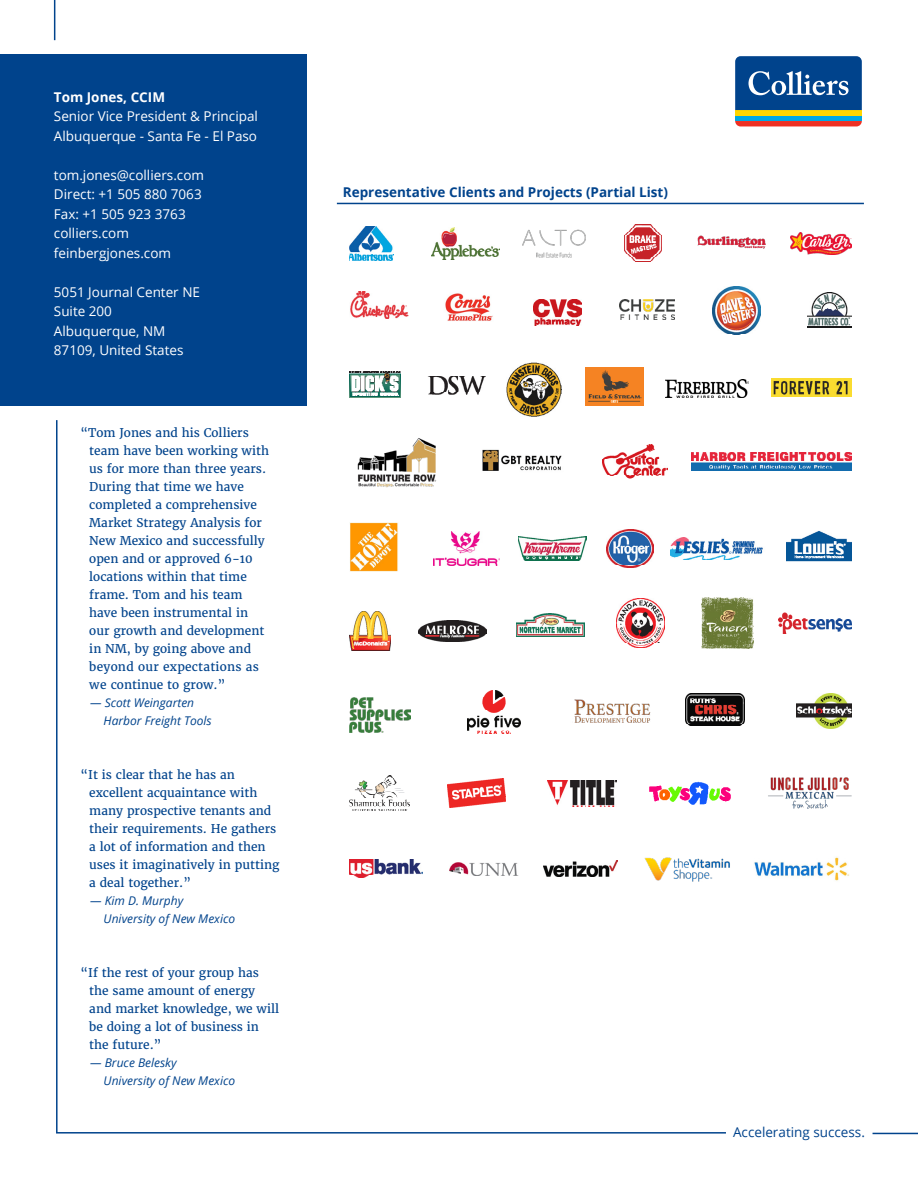
<style>
.page{position:relative;width:918px;height:1188px;background:#fff}
.page>*{position:absolute;margin:0;border:0;box-sizing:border-box;transform-origin:0 0}
.t1{font:13.5px/19.5px "Open Sans";color:#fff}
.t2{font:700 13.5px "Open Sans";color:#00438c}
.t3{font:13.5px "Open Sans";color:#00438c}
.t4{font:700 13.5px "Open Sans";color:#fff}
.t5{font:12px/18px "Merriweather";color:#00438c}
.t6{font:italic 12px/18px "Open Sans";color:#00438c}
</style>
<div class="page">
<svg style="left:56px;top:420px;width:671px;height:714px"></svg>
<hr style="left:337px;top:203px;width:527px;height:1px;background:#00438c">
<div style="left:0;top:54px;width:307px;height:352px;background:#00438c"></div>
<hr style="left:54px;top:0;width:1px;height:40px;background:#00438c">
<img style="left:349px;top:227px;width:44px;height:33px">
<img style="left:533px;top:299px;width:49px;height:26px">
<img style="left:349px;top:371px;width:51px;height:26px">
<img style="left:428px;top:376px;width:57px;height:19px">
<img style="left:771px;top:379px;width:81px;height:17px">
<img style="left:606px;top:529px;width:48px;height:39px">
<img style="left:624px;top:225px;width:37px;height:37px">
<img style="left:807px;top:293px;width:45px;height:35px">
<img style="left:586px;top:367px;width:57px;height:39px">
<img style="left:603px;top:444px;width:65px;height:34px">
<img style="left:691px;top:452px;width:161px;height:19px">
<img style="left:516px;top:613px;width:68px;height:24px">
<img style="left:349px;top:775px;width:60px;height:36px">
<img style="left:448px;top:779px;width:57px;height:29px">
<img style="left:548px;top:780px;width:69px;height:26px">
<img style="left:650px;top:782px;width:80px;height:23px">
<img style="left:544px;top:861px;width:73px;height:16px">
<img style="left:670px;top:538px;width:93px;height:21px">
<img style="left:786px;top:530px;width:66px;height:32px">
<img style="left:419px;top:620px;width:68px;height:22px">
<img style="left:349px;top:860px;width:74px;height:18px">
<img style="left:778px;top:612px;width:74px;height:22px">
<img style="left:432px;top:228px;width:68px;height:31px">
<img style="left:350px;top:291px;width:58px;height:28px">
<img style="left:712px;top:287px;width:48px;height:48px">
<img style="left:616px;top:599px;width:48px;height:48px">
<img style="left:701px;top:598px;width:52px;height:50px">
<img style="left:468px;top:691px;width:53px;height:42px">
<img style="left:349px;top:612px;width:42px;height:39px">
<img style="left:685px;top:694px;width:60px;height:31px">
<img style="left:796px;top:693px;width:56px;height:36px">
<img style="left:518px;top:537px;width:68px;height:23px">
<img style="left:522px;top:229px;width:64px;height:29px">
<img style="left:698px;top:235px;width:67px;height:14px">
<img style="left:790px;top:233px;width:62px;height:21px">
<img style="left:619px;top:299px;width:56px;height:20px">
<img style="left:666px;top:380px;width:82px;height:17px">
<img style="left:480px;top:445px;width:87px;height:32px">
<img style="left:570px;top:700px;width:85px;height:22px">
<img style="left:349px;top:697px;width:62px;height:36px">
<img style="left:644px;top:856px;width:86px;height:26px">
<img style="left:450px;top:862px;width:69px;height:14px">
<img style="left:507px;top:362px;width:55px;height:55px">
<img style="left:445px;top:293px;width:48px;height:28px">
<img style="left:768px;top:777px;width:84px;height:32px">
<img style="left:433px;top:531px;width:67px;height:35px">
<img style="left:349px;top:434px;width:90px;height:55px">
<img style="left:349px;top:523px;width:50px;height:48px">
<img style="left:754px;top:857px;width:96px;height:24px">
<hr style="left:873px;top:1133px;width:45px;height:1px;background:#00438c">
<svg style="left:733px;top:54px;width:131px;height:75px"></svg>
<div style="left:735px;top:116px;width:127px;height:5px;background:#00a8e4"></div>
<div style="left:735px;top:110px;width:127px;height:6px;background:#ffd600"></div>
<svg style="left:735px;top:121px;width:127px;height:5px"></svg>
<svg style="left:735px;top:56px;width:127px;height:54px;background:#1d5899"></svg>
<p class="t4" style="left:54px;top:87px;width:113px">Tom Jones, CCIM</p>
<p class="t1" style="left:54px;top:106px;width:206px">Senior Vice President &amp; Principal<br>Albuquerque - Santa Fe - El Paso</p>
<p class="t1" style="left:54px;top:165px;width:152px">tom.jones@colliers.com<br>Direct: +1 505 880 7063<br>Fax: +1 505 923 3763 colliers.com feinbergjones.com</p>
<p class="t1" style="left:54px;top:282px;width:148px">5051 Journal Center NE<br>Suite 200<br>Albuquerque, NM<br>87109, United States</p>
<p class="t5" style="left:89px;top:424px;width:181px;text-indent:-9px">“Tom Jones and his Colliers team have been working with us for more than three years.<br>During that time we have completed a comprehensive<br>Market Strategy Analysis for<br>New Mexico and successfully open and or approved 6-10 locations within that time frame. Tom and his team have been instrumental in our growth and development in NM, by going above and beyond our expectations as we continue to grow.”</p>
<p class="t6" style="left:104px;top:694px;width:110px;text-indent:-14px">— Scott Weingarten<br>Harbor Freight Tools</p>
<p class="t5" style="left:89px;top:766px;width:192px;text-indent:-9px">“It is clear that he has an excellent acquaintance with many prospective tenants and their requirements. He gathers a lot of information and then uses it imaginatively in putting a deal together.”</p>
<p class="t6" style="left:104px;top:892px;width:133px;text-indent:-14px">— Kim D. Murphy<br>University of New Mexico</p>
<p class="t5" style="left:89px;top:964px;width:191px;text-indent:-9px">“If the rest of your group has the same amount of energy and market knowledge, we will be doing a lot of business in the future.”</p>
<p class="t6" style="left:104px;top:1054px;width:133px;text-indent:-14px">— Bruce Belesky<br>University of New Mexico</p>
<p class="t2" style="left:343px;top:183px;width:327px">Representative Clients and Projects (Partial List)</p>
<p class="t3" style="left:733px;top:1122px;width:133px">Accelerating success.</p>
</div>
